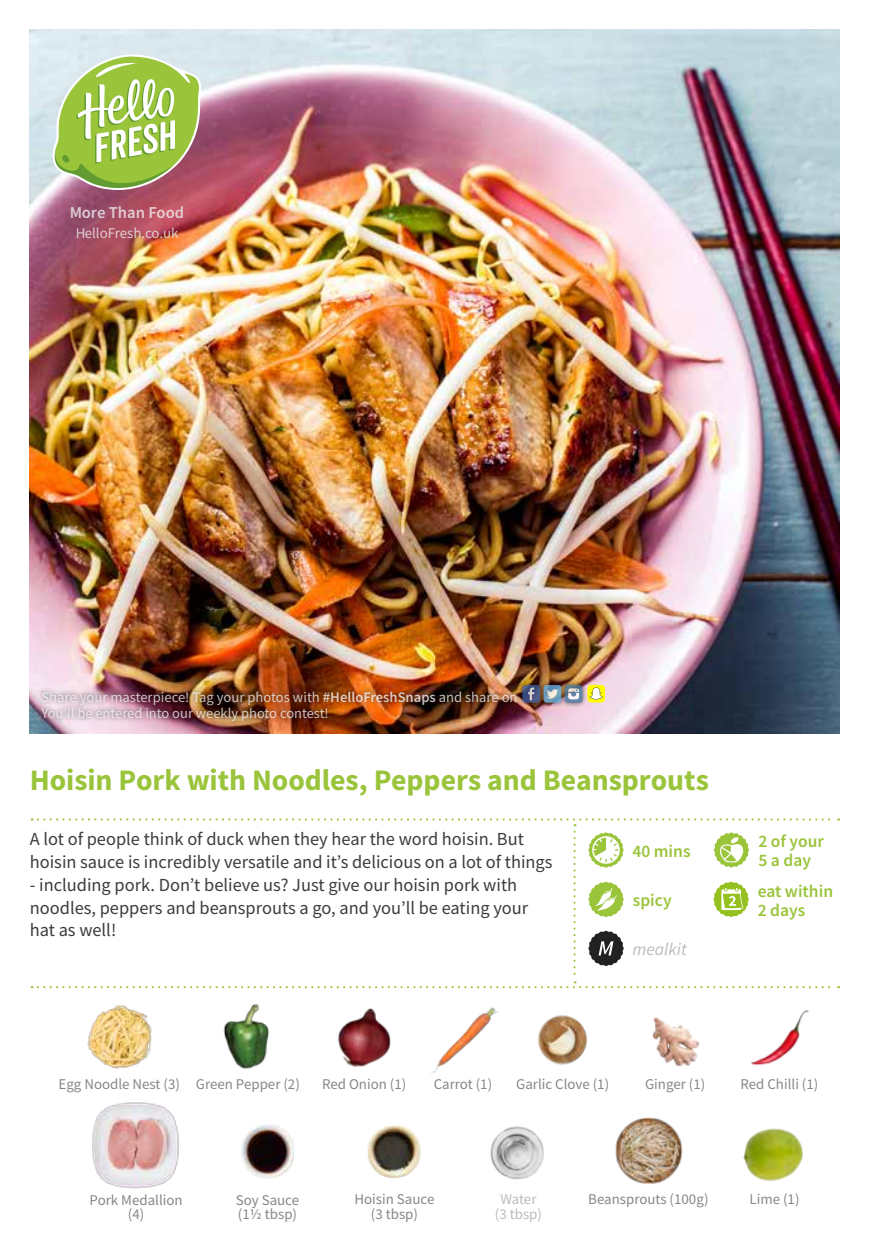
<style>
.page{position:relative;width:869px;height:1241px;background:#fff}
.page>*{position:absolute;margin:0;border:0;box-sizing:border-box;transform-origin:0 0}
.t1{font:700 29.75px "Source Sans Pro";color:#9ac43a}
.t2{font:18.38px/22.8px "Source Sans Pro";color:#3c3c3b}
.t3{font:600 17.5px/18.6px "Source Sans Pro";color:#9ac43a}
.t4{font:italic 17.5px "Source Sans Pro";color:#bcbcbc}
.t5{font:600 16.62px "Source Sans Pro";color:#ededed}
.t6{font:14.88px/14.5px "Source Sans Pro";color:#878787;text-align:center}
.t7{font:14.88px "Source Sans Pro";color:#ededed}
.t8{font:14.88px "Source Sans Pro";color:#bcbcbc}
.t9{font:14.53px/16.4px "Source Sans Pro";color:#ededed}
.s1{font-weight:600}
</style>
<div class="page">
<img style="left:30px;top:30px;width:808px;height:703px">
<div style="left:37px;top:679px;width:550px;height:46px;background:#000;opacity:.75"></div>
<svg style="left:522px;top:685px;width:18px;height:17px"></svg>
<svg style="left:528px;top:687px;width:6px;height:13px"></svg>
<svg style="left:564px;top:685px;width:18px;height:17px"></svg>
<svg style="left:568px;top:688px;width:10px;height:11px"></svg>
<svg style="left:543px;top:685px;width:18px;height:17px"></svg>
<svg style="left:546px;top:689px;width:12px;height:9px"></svg>
<svg style="left:587px;top:684px;width:17px;height:18px"></svg>
<svg style="left:32px;top:818px;width:806px;height:170px"></svg>
<svg style="left:48px;top:54px;width:153px;height:147px;background:#b3bf7d"></svg>
<img style="left:223px;top:1004px;width:46px;height:65px">
<img style="left:338px;top:1008px;width:53px;height:59px">
<img style="left:652px;top:1017px;width:48px;height:50px">
<img style="left:241px;top:1124px;width:54px;height:55px">
<img style="left:431px;top:1007px;width:66px;height:67px">
<img style="left:751px;top:1010px;width:58px;height:56px">
<img style="left:537px;top:1015px;width:51px;height:50px">
<img style="left:92px;top:1102px;width:87px;height:87px">
<img style="left:367px;top:1125px;width:54px;height:53px">
<img style="left:615px;top:1117px;width:68px;height:67px">
<img style="left:743px;top:1128px;width:61px;height:53px">
<img style="left:490px;top:1126px;width:54px;height:54px">
<img style="left:87px;top:1005px;width:65px;height:64px">
<p class="t5" style="left:69px;top:201px;width:116px">More Than Food</p>
<p class="t7" style="left:75px;top:224px;width:105px">HelloFresh.co.uk</p>
<p class="t9" style="left:41px;top:688px;width:477px">Share your masterpiece! Tag your photos with <span class="s1">#HelloFreshSnaps</span> and share on<br>You’ll be entered into our weekly photo contest!</p>
<h1 class="t1" style="left:30px;top:760px;width:680px">Hoisin Pork with Noodles, Peppers and Beansprouts</h1>
<p class="t2" style="left:30px;top:827px;width:524px">A lot of people think of duck when they hear the word hoisin. But hoisin sauce is incredibly versatile and it’s delicious on a lot of things</p>
<p class="t2" style="left:30px;top:873px;width:499px">- including pork. Don’t believe us? Just give our hoisin pork with noodles, peppers and beansprouts a go, and you’ll be eating your hat as well!</p>
<p class="t3" style="left:758px;top:831px;width:67px">2 of your<br>5 a day</p>
<p class="t3" style="left:632px;top:841px;width:60px">40 mins</p>
<p class="t3" style="left:632px;top:890px;width:40px">spicy</p>
<p class="t3" style="left:757px;top:882px;width:77px">eat within<br>2 days</p>
<p class="t4" style="left:632px;top:937px;width:56px">mealkit</p>
<p class="t6" style="left:59px;top:1076px;width:243px">Egg Noodle Nest (3) Green Pepper (2)</p>
<p class="t6" style="left:433px;top:1076px;width:60px">Carrot (1)</p>
<p class="t6" style="left:516px;top:1076px;width:94px">Garlic Clove (1)</p>
<p class="t6" style="left:644px;top:1076px;width:62px">Ginger (1)</p>
<p class="t6" style="left:740px;top:1076px;width:79px">Red Chilli (1)</p>
<p class="t6" style="left:322px;top:1076px;width:86px">Red Onion (1)</p>
<p class="t6" style="left:90px;top:1191px;width:95px">Pork Medallion (4)</p>
<p class="t6" style="left:236px;top:1191px;width:65px;text-align:left">Soy Sauce (1½ tbsp)</p>
<p class="t6" style="left:354px;top:1191px;width:81px">Hoisin Sauce (3 tbsp)</p>
<p class="t8" style="left:500px;top:1189px;width:38px">Water</p>
<p class="t6" style="left:588px;top:1191px;width:122px">Beansprouts (100g)</p>
<p class="t6" style="left:749px;top:1191px;width:51px">Lime (1)</p>
<p class="t8" style="left:494px;top:1203px;width:49px">(3 tbsp)</p>
</div>
